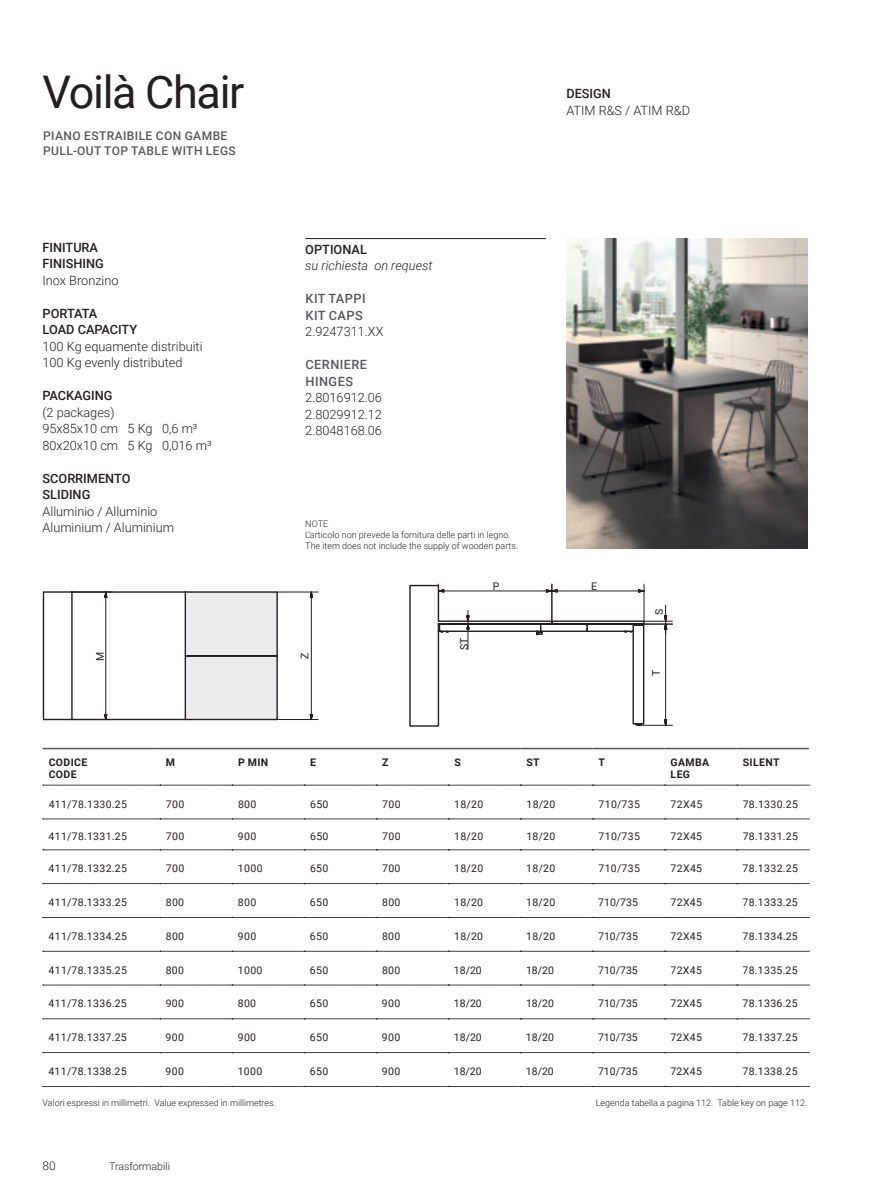
<style>
.page{position:relative;width:893px;height:1191px;background:#fff}
.page>*{position:absolute;margin:0;border:0;box-sizing:border-box;transform-origin:0 0}
.t1{font:45px "Roboto";letter-spacing:-.03em;color:#231f20}
.t2{font:300 12.75px/16.5px "Roboto";color:#231f20}
.t3{font:500 12.75px/16.5px "Roboto";color:#231f20}
.t4{font:500 12.75px/16.5px "Roboto";letter-spacing:.035em;color:#57585a}
.t5{font:italic 300 12.75px "Roboto";color:#231f20}
.t6{font:500 12px/14.4px "Roboto";letter-spacing:.035em;color:#57585a}
.t7{font:300 12px "Roboto";color:#231f20}
.t8{font:10.5px "Roboto";letter-spacing:.035em;color:#231f20}
.t9{font:700 10.5px/12.6px "Roboto";letter-spacing:.035em;color:#231f20}
.t10{font:300 10.5px "Roboto";color:#231f20}
.t11{font:300 9px/10.8px "Roboto";color:#231f20}
</style>
<div class="page">
<img style="left:566px;top:238px;width:242px;height:311px">
<hr style="left:305px;top:238px;width:241px;height:1px;background:#231f20">
<svg style="left:42px;top:584px;width:395px;height:143px"></svg>
<svg style="left:72px;top:590px;width:41px;height:131px"></svg>
<svg style="left:277px;top:590px;width:42px;height:131px"></svg>
<svg style="left:437px;top:584px;width:236px;height:143px"></svg>
<svg style="left:43px;top:749px;width:767px;height:37px"></svg>
<svg style="left:43px;top:818px;width:766px;height:1px"></svg>
<svg style="left:43px;top:849px;width:766px;height:1px"></svg>
<svg style="left:43px;top:883px;width:766px;height:1px"></svg>
<svg style="left:43px;top:917px;width:766px;height:1px"></svg>
<svg style="left:43px;top:951px;width:766px;height:1px"></svg>
<svg style="left:43px;top:984px;width:766px;height:1px"></svg>
<svg style="left:43px;top:1018px;width:766px;height:1px"></svg>
<svg style="left:43px;top:1052px;width:766px;height:1px"></svg>
<svg style="left:43px;top:1086px;width:766px;height:1px"></svg>
<hr style="left:43px;top:748px;width:117px;height:1px;background:#57585a">
<hr style="left:160px;top:748px;width:72px;height:1px;background:#57585a">
<hr style="left:232px;top:748px;width:72px;height:1px;background:#57585a">
<hr style="left:304px;top:748px;width:72px;height:1px;background:#57585a">
<hr style="left:376px;top:748px;width:72px;height:1px;background:#57585a">
<hr style="left:448px;top:748px;width:72px;height:1px;background:#57585a">
<hr style="left:520px;top:748px;width:72px;height:1px;background:#57585a">
<hr style="left:592px;top:748px;width:72px;height:1px;background:#57585a">
<hr style="left:664px;top:748px;width:73px;height:1px;background:#57585a">
<hr style="left:737px;top:748px;width:72px;height:1px;background:#57585a">
<h1 class="t1" style="left:43px;top:61px;width:203px">Voilà Chair</h1>
<p class="t6" style="left:43px;top:128px;width:194px">PIANO ESTRAIBILE CON GAMBE<br>PULL-OUT TOP TABLE WITH LEGS</p>
<p class="t3" style="left:43px;top:238px;width:63px">FINITURA<br>FINISHING</p>
<p class="t2" style="left:43px;top:271px;width:78px">Inox Bronzino</p>
<p class="t3" style="left:43px;top:304px;width:96px">PORTATA<br>LOAD CAPACITY</p>
<p class="t2" style="left:43px;top:337px;width:162px">100 Kg equamente distribuiti<br>100 Kg evenly distributed</p>
<p class="t3" style="left:43px;top:387px;width:72px">PACKAGING</p>
<p class="t2" style="left:43px;top:403px;width:171px">(2 packages)<br>95x85x10 cm 5 Kg 0,6 m³<br>80x20x10 cm 5 Kg 0,016 m³</p>
<p class="t3" style="left:43px;top:469px;width:89px">SCORRIMENTO<br>SLIDING</p>
<p class="t2" style="left:43px;top:502px;width:133px">Alluminio / Alluminio<br>Aluminium / Aluminium</p>
<p class="t3" style="left:566px;top:85px;width:46px">DESIGN</p>
<p class="t2" style="left:566px;top:102px;width:125px">ATIM R&amp;S / ATIM R&amp;D</p>
<p class="t3" style="left:305px;top:240px;width:63px">OPTIONAL</p>
<p class="t5" style="left:305px;top:257px;width:129px">su richiesta on request</p>
<p class="t4" style="left:306px;top:290px;width:62px">KIT TAPPI<br>KIT CAPS</p>
<p class="t2" style="left:305px;top:323px;width:80px">2.9247311.XX</p>
<p class="t4" style="left:306px;top:356px;width:63px">CERNIERE<br>HINGES</p>
<p class="t2" style="left:305px;top:389px;width:78px;text-align:justify">2.8016912.06<br>2.8029912.12<br>2.8048168.06</p>
<p class="t11" style="left:305px;top:518px;width:214px">NOTE<br>L'articolo non prevede la fornitura delle parti in legno.<br>The item does not include the supply of wooden parts.</p>
<p class="t8" style="left:457px;top:650px;width:14px;rotate:-90deg">ST</p>
<p class="t8" style="left:493px;top:578px;width:8px">P</p>
<p class="t8" style="left:591px;top:578px;width:7px">E</p>
<p class="t8" style="left:652px;top:615px;width:8px;rotate:-90deg">S</p>
<p class="t8" style="left:93px;top:660px;width:11px;rotate:-90deg">M</p>
<p class="t8" style="left:298px;top:658px;width:8px;rotate:-90deg">Z</p>
<p class="t8" style="left:649px;top:676px;width:8px;rotate:-90deg">T</p>
<p class="t9" style="left:49px;top:755px;width:40px">CODICE<br>CODE</p>
<p class="t9" style="left:166px;top:755px;width:11px">M</p>
<p class="t9" style="left:238px;top:755px;width:32px">P MIN</p>
<p class="t9" style="left:310px;top:755px;width:7px">E</p>
<p class="t9" style="left:382px;top:755px;width:8px">Z</p>
<p class="t9" style="left:454px;top:755px;width:8px">S</p>
<p class="t9" style="left:526px;top:755px;width:15px">ST</p>
<p class="t9" style="left:598px;top:755px;width:8px">T</p>
<p class="t9" style="left:671px;top:755px;width:40px">GAMBA<br>LEG</p>
<p class="t9" style="left:743px;top:755px;width:38px">SILENT</p>
<p class="t8" style="left:49px;top:796px;width:80px">411/78.1330.25</p>
<p class="t8" style="left:166px;top:796px;width:20px">700</p>
<p class="t8" style="left:238px;top:796px;width:20px">800</p>
<p class="t8" style="left:310px;top:796px;width:20px">650</p>
<p class="t8" style="left:382px;top:796px;width:20px">700</p>
<p class="t8" style="left:454px;top:796px;width:31px">18/20</p>
<p class="t8" style="left:526px;top:796px;width:31px">18/20</p>
<p class="t8" style="left:598px;top:796px;width:43px">710/735</p>
<p class="t8" style="left:671px;top:796px;width:33px">72X45</p>
<p class="t8" style="left:743px;top:796px;width:57px">78.1330.25</p>
<p class="t8" style="left:49px;top:828px;width:80px">411/78.1331.25</p>
<p class="t8" style="left:166px;top:828px;width:20px">700</p>
<p class="t8" style="left:238px;top:828px;width:20px">900</p>
<p class="t8" style="left:310px;top:828px;width:20px">650</p>
<p class="t8" style="left:382px;top:828px;width:20px">700</p>
<p class="t8" style="left:454px;top:828px;width:31px">18/20</p>
<p class="t8" style="left:526px;top:828px;width:31px">18/20</p>
<p class="t8" style="left:598px;top:828px;width:43px">710/735</p>
<p class="t8" style="left:671px;top:828px;width:33px">72X45</p>
<p class="t8" style="left:743px;top:828px;width:57px">78.1331.25</p>
<p class="t8" style="left:49px;top:861px;width:80px">411/78.1332.25</p>
<p class="t8" style="left:166px;top:861px;width:20px">700</p>
<p class="t8" style="left:238px;top:861px;width:26px">1000</p>
<p class="t8" style="left:310px;top:861px;width:20px">650</p>
<p class="t8" style="left:382px;top:861px;width:20px">700</p>
<p class="t8" style="left:454px;top:861px;width:31px">18/20</p>
<p class="t8" style="left:526px;top:861px;width:31px">18/20</p>
<p class="t8" style="left:598px;top:861px;width:43px">710/735</p>
<p class="t8" style="left:670px;top:861px;width:33px">72X45</p>
<p class="t8" style="left:743px;top:861px;width:57px">78.1332.25</p>
<p class="t8" style="left:49px;top:895px;width:80px">411/78.1333.25</p>
<p class="t8" style="left:166px;top:895px;width:20px">800</p>
<p class="t8" style="left:238px;top:895px;width:20px">800</p>
<p class="t8" style="left:310px;top:895px;width:20px">650</p>
<p class="t8" style="left:382px;top:895px;width:20px">800</p>
<p class="t8" style="left:454px;top:895px;width:31px">18/20</p>
<p class="t8" style="left:526px;top:895px;width:31px">18/20</p>
<p class="t8" style="left:598px;top:895px;width:41px">710/735</p>
<p class="t8" style="left:670px;top:895px;width:33px">72X45</p>
<p class="t8" style="left:743px;top:895px;width:57px">78.1333.25</p>
<p class="t8" style="left:49px;top:928px;width:80px">411/78.1334.25</p>
<p class="t8" style="left:166px;top:928px;width:20px">800</p>
<p class="t8" style="left:238px;top:928px;width:20px">900</p>
<p class="t8" style="left:310px;top:928px;width:20px">650</p>
<p class="t8" style="left:382px;top:928px;width:20px">800</p>
<p class="t8" style="left:454px;top:928px;width:31px">18/20</p>
<p class="t8" style="left:526px;top:928px;width:31px">18/20</p>
<p class="t8" style="left:598px;top:928px;width:41px">710/735</p>
<p class="t8" style="left:670px;top:928px;width:33px">72X45</p>
<p class="t8" style="left:742px;top:928px;width:57px">78.1334.25</p>
<p class="t8" style="left:48px;top:962px;width:80px">411/78.1335.25</p>
<p class="t8" style="left:166px;top:962px;width:20px">800</p>
<p class="t8" style="left:238px;top:962px;width:26px">1000</p>
<p class="t8" style="left:310px;top:962px;width:20px">650</p>
<p class="t8" style="left:382px;top:962px;width:20px">800</p>
<p class="t8" style="left:454px;top:962px;width:29px">18/20</p>
<p class="t8" style="left:526px;top:962px;width:29px">18/20</p>
<p class="t8" style="left:598px;top:962px;width:41px">710/735</p>
<p class="t8" style="left:670px;top:962px;width:33px">72X45</p>
<p class="t8" style="left:742px;top:962px;width:57px">78.1335.25</p>
<p class="t8" style="left:48px;top:996px;width:80px">411/78.1336.25</p>
<p class="t8" style="left:166px;top:996px;width:20px">900</p>
<p class="t8" style="left:238px;top:996px;width:20px">800</p>
<p class="t8" style="left:310px;top:996px;width:20px">650</p>
<p class="t8" style="left:382px;top:996px;width:20px">900</p>
<p class="t8" style="left:454px;top:996px;width:29px">18/20</p>
<p class="t8" style="left:526px;top:996px;width:29px">18/20</p>
<p class="t8" style="left:598px;top:996px;width:41px">710/735</p>
<p class="t8" style="left:670px;top:996px;width:33px">72X45</p>
<p class="t8" style="left:742px;top:996px;width:57px">78.1336.25</p>
<p class="t8" style="left:48px;top:1030px;width:80px">411/78.1337.25</p>
<p class="t8" style="left:166px;top:1030px;width:20px">900</p>
<p class="t8" style="left:238px;top:1030px;width:20px">900</p>
<p class="t8" style="left:310px;top:1030px;width:20px">650</p>
<p class="t8" style="left:382px;top:1030px;width:20px">900</p>
<p class="t8" style="left:454px;top:1030px;width:29px">18/20</p>
<p class="t8" style="left:526px;top:1030px;width:29px">18/20</p>
<p class="t8" style="left:598px;top:1030px;width:41px">710/735</p>
<p class="t8" style="left:670px;top:1030px;width:33px">72X45</p>
<p class="t8" style="left:742px;top:1030px;width:57px">78.1337.25</p>
<p class="t8" style="left:48px;top:1064px;width:80px">411/78.1338.25</p>
<p class="t8" style="left:166px;top:1064px;width:20px">900</p>
<p class="t8" style="left:238px;top:1064px;width:26px">1000</p>
<p class="t8" style="left:310px;top:1064px;width:20px">650</p>
<p class="t8" style="left:382px;top:1064px;width:20px">900</p>
<p class="t8" style="left:454px;top:1064px;width:29px">18/20</p>
<p class="t8" style="left:526px;top:1064px;width:29px">18/20</p>
<p class="t8" style="left:598px;top:1064px;width:41px">710/735</p>
<p class="t8" style="left:670px;top:1064px;width:33px">72X45</p>
<p class="t8" style="left:742px;top:1064px;width:57px">78.1338.25</p>
<p class="t11" style="left:43px;top:1097px;width:235px">Valori espressi in millimetri. Value expressed in millimetres.</p>
<p class="t11" style="left:596px;top:1097px;width:213px">Legenda tabella a pagina 112. Table key on page 112.</p>
<p class="t7" style="left:43px;top:1157px;width:15px">80</p>
<p class="t10" style="left:109px;top:1158px;width:62px">Trasformabili</p>
</div>
